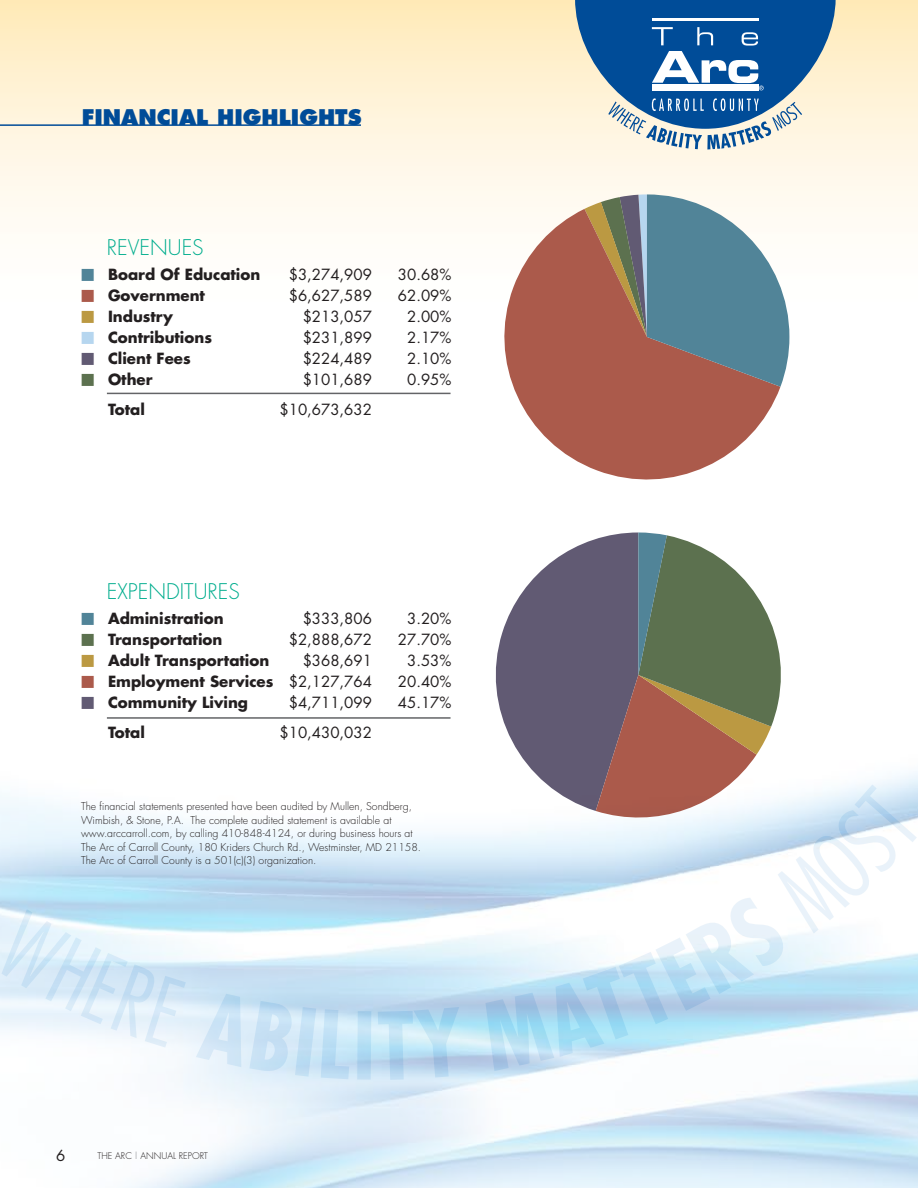
<style>
.page{position:relative;width:918px;height:1188px;background:#fff}
.page>*{position:absolute;margin:0;border:0;box-sizing:border-box;transform-origin:0 0}
.t1{font:300 21px "Futura";color:#00ad8e}
.t2{font:800 21px "Futura";color:#004c98}
.t3{font:700 15px "Futura";color:#231f20}
.t4{font:15px "Futura";color:#231f20}
.t5{font:300 10.5px/13.5px "Futura";color:#231f20}
.t6{font:300 9px "Futura";color:#231f20}
.s1{font-family:"Universal Newswith Comm Pi";font-weight:400;color:#518498}
.s2{font-family:"Universal Newswith Comm Pi";font-weight:400;color:#ab5a4b}
.s3{font-family:"Universal Newswith Comm Pi";font-weight:400;color:#bb9942}
.s4{font-family:"Universal Newswith Comm Pi";font-weight:400;color:#b6d6ef}
.s5{font-family:"Universal Newswith Comm Pi";font-weight:400;color:#615a73}
.s6{font-family:"Universal Newswith Comm Pi";font-weight:400;color:#5c714f}
.s7{font-weight:400}
.s8{color:#808285}
</style>
<div class="page">
<img style="left:0;top:327px;width:918px;height:861px">
<div style="left:0;top:0;width:918px;height:324px;background:linear-gradient(to bottom,#ffecbf,#fff)"></div>
<svg style="left:575px;top:0;width:261px;height:150px;background:#638eb4"></svg>
<svg style="left:486px;top:209px;width:294px;height:289px;fill:#ab5a4b"></svg>
<svg style="left:584px;top:194px;width:205px;height:193px;background:#848789"></svg>
<svg style="left:485px;top:532px;width:432px;height:539px"></svg>
<hr style="left:107px;top:393px;width:344px;height:1px;background:#636467">
<hr style="left:107px;top:717px;width:344px;height:2px;background:#636467">
<hr style="left:0;top:124px;width:361px;height:2px;background:#004c98">
<h1 class="t2" style="left:82px;top:104px;width:281px">FINANCIAL HIGHLIGHTS</h1>
<h1 class="t1" style="left:107px;top:233px;width:98px">REVENUES</h1>
<h2 class="t3" style="left:81px;top:264px;width:181px"><span class="s1">M</span> Board Of Education</h2>
<h2 class="t4" style="left:289px;top:264px;width:85px">$3,274,909</h2>
<h2 class="t4" style="left:398px;top:264px;width:55px">30.68%</h2>
<h2 class="t3" style="left:81px;top:285px;width:126px"><span class="s2">M</span> Government</h2>
<h2 class="t4" style="left:289px;top:285px;width:85px">$6,627,589</h2>
<h2 class="t4" style="left:398px;top:285px;width:55px">62.09%</h2>
<h2 class="t3" style="left:81px;top:306px;width:93px"><span class="s3">M</span> Industry</h2>
<h2 class="t4" style="left:303px;top:306px;width:71px">$213,057</h2>
<h2 class="t4" style="left:407px;top:306px;width:46px">2.00%</h2>
<h2 class="t3" style="left:81px;top:327px;width:133px"><span class="s4">M</span> Contributions</h2>
<h2 class="t4" style="left:303px;top:327px;width:71px">$231,899</h2>
<h2 class="t4" style="left:407px;top:327px;width:46px">2.17%</h2>
<h2 class="t3" style="left:81px;top:348px;width:111px"><span class="s5">M</span> Client Fees</h2>
<h2 class="t4" style="left:303px;top:348px;width:71px">$224,489</h2>
<h2 class="t4" style="left:407px;top:348px;width:46px">2.10%</h2>
<h2 class="t3" style="left:81px;top:369px;width:73px"><span class="s6">M</span> Other</h2>
<h2 class="t4" style="left:303px;top:369px;width:71px">$101,689</h2>
<h2 class="t4" style="left:407px;top:369px;width:46px">0.95%</h2>
<h2 class="t3" style="left:81px;top:399px;width:65px">Total</h2>
<h2 class="t4" style="left:280px;top:399px;width:94px">$10,673,632</h2>
<h1 class="t1" style="left:107px;top:577px;width:135px">EXPENDITURES</h1>
<h2 class="t3" style="left:81px;top:608px;width:144px"><span class="s1">M</span> Administration</h2>
<h2 class="t4" style="left:303px;top:608px;width:71px">$333,806</h2>
<h2 class="t4" style="left:407px;top:608px;width:46px">3.20%</h2>
<h2 class="t3" style="left:81px;top:629px;width:143px"><span class="s6">M</span> Transportation</h2>
<h2 class="t4" style="left:289px;top:629px;width:85px">$2,888,672</h2>
<h2 class="t4" style="left:398px;top:629px;width:55px">27.70%</h2>
<h2 class="t3" style="left:81px;top:650px;width:190px"><span class="s3">M</span> Adult Transportation</h2>
<h2 class="t4" style="left:303px;top:650px;width:71px">$368,691</h2>
<h2 class="t4" style="left:407px;top:650px;width:46px">3.53%</h2>
<h2 class="t3" style="left:81px;top:671px;width:292px"><span class="s2">M</span> E mployment Services <span class="s7">$2,127,764</span></h2>
<h2 class="t4" style="left:398px;top:671px;width:55px">20.40%</h2>
<h2 class="t3" style="left:81px;top:692px;width:169px"><span class="s5">M</span> Community Living</h2>
<h2 class="t4" style="left:289px;top:692px;width:85px">$4,711,099</h2>
<h2 class="t4" style="left:398px;top:692px;width:55px">45.17%</h2>
<h2 class="t3" style="left:81px;top:722px;width:65px">Total</h2>
<h2 class="t4" style="left:280px;top:722px;width:94px">$10,430,032</h2>
<p class="t5" style="left:81px;top:800px;width:342px">The financial statements presented have been audited by Mullen, Sondberg, Wimbish, &amp; Stone, P.A. The complete audited statement is available at www.arccarroll.com, by calling 410-848-4124, or during business hours at The Arc of Carroll County, 180 Kriders Church Rd., Westminster, MD 21158.<br>The Arc of Carroll County is a 501(c)(3) organization.</p>
<h2 class="t4" style="left:56px;top:1145px;width:11px">6</h2>
<p class="t6" style="left:97px;top:1150px;width:112px">THE ARC <span class="s8">|</span> ANNUAL REPORT</p>
</div>
